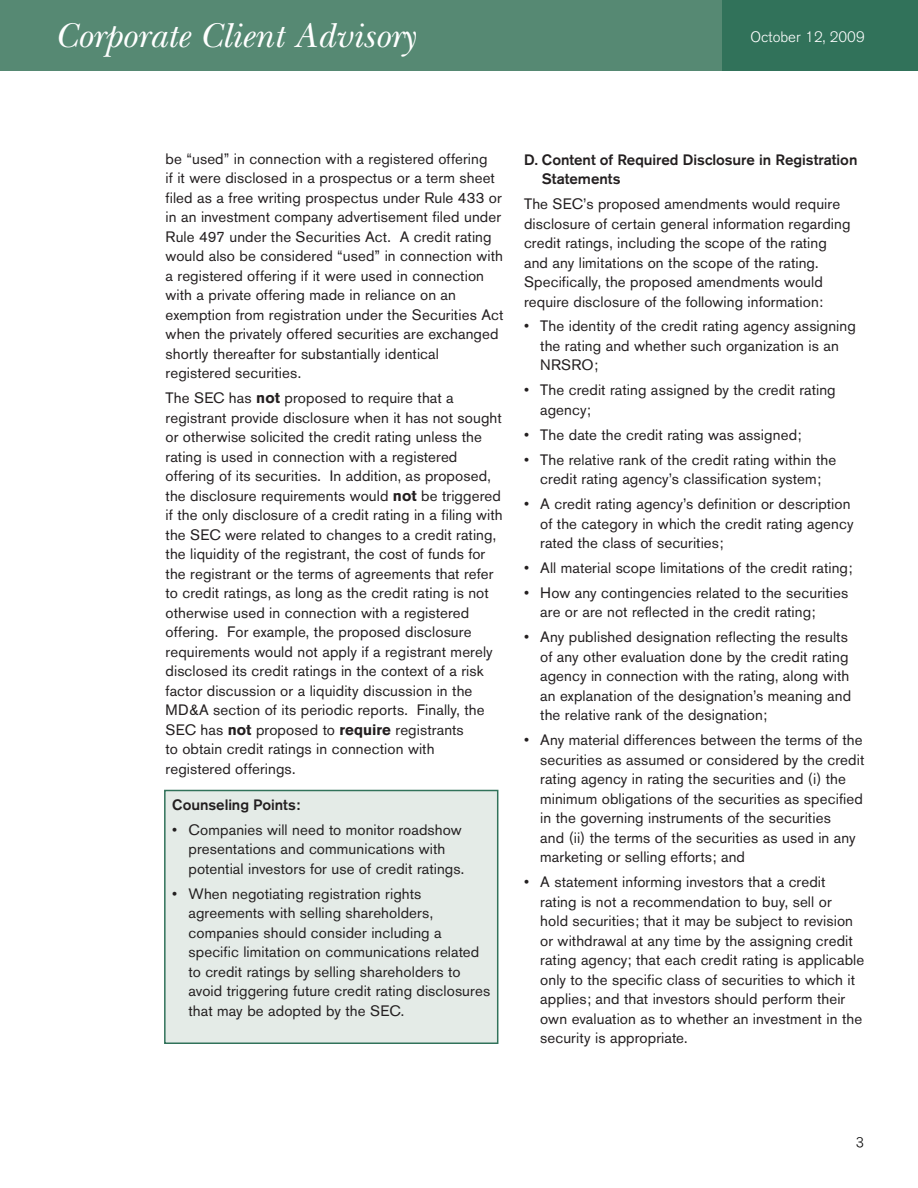
<style>
.page{position:relative;width:918px;height:1188px;background:#fff}
.page>*{position:absolute;margin:0;border:0;box-sizing:border-box;transform-origin:0 0}
.t1{font:36px "New Baskerville Italic Os F";color:#fff}
.t2{font:15px/19.5px "Akzidenz Grotesk BE";letter-spacing:.01em;color:#231f20}
.t3{font:500 15px/19.5px "Akzidenz Grotesk BE";letter-spacing:-.005em;color:#231f20}
.t4{font:300 15px "Akzidenz Grotesk BE";color:#fff}
.t5{font:15px "Akzidenz Grotesk BE Light Os F";color:#000}
.s1{font-weight:700}
</style>
<div class="page">
<div style="left:0;top:0;width:879px;height:71px;background:#568973"></div>
<div style="left:723px;top:0;width:195px;height:71px;background:#31725a"></div>
<div style="left:165px;top:791px;width:333px;height:252px;background:#e4ebe7"></div>
<div style="left:164px;top:790px;width:334px;height:254px;border:2px solid #31725a"></div>
<h1 class="t1" style="left:54px;top:15px;width:363px">Corporate Client Advisory</h1>
<p class="t4" style="left:751px;top:28px;width:116px">October 12, 2009</p>
<p class="t2" style="left:166px;top:149px;width:339px">be “used” in connection with a registered offering<br>if it were disclosed in a prospectus or a term sheet filed as a free writing prospectus under Rule 433 or in an investment company advertisement filed under Rule 497 under the Securities Act. A credit rating would also be considered “used” in connection with a registered offering if it were used in connection with a private offering made in reliance on an exemption from registration under the Securities Act when the privately offered securities are exchanged shortly thereafter for substantially identical registered securities.</p>
<p class="t2" style="left:166px;top:388px;width:339px">The SEC has <span class="s1">not</span> proposed to require that a registrant provide disclosure when it has not sought or otherwise solicited the credit rating unless the rating is used in connection with a registered offering of its securities. In addition, as proposed, the disclosure requirements would <span class="s1">not</span> be triggered if the only disclosure of a credit rating in a filing with the SEC were related to changes to a credit rating, the liquidity of the registrant, the cost of funds for the registrant or the terms of agreements that refer to credit ratings, as long as the credit rating is not otherwise used in connection with a registered offering. For example, the proposed disclosure requirements would not apply if a registrant merely disclosed its credit ratings in the context of a risk factor discussion or a liquidity discussion in the MD&amp;A section of its periodic reports. Finally, the SEC has <span class="s1">not</span> proposed to <span class="s1">require</span> registrants<br>to obtain credit ratings in connection with registered offerings.</p>
<p class="t3" style="left:172px;top:795px;width:129px">Counseling Points:</p>
<p class="t2" style="left:189px;top:820px;width:277px;text-indent:-16px">• Companies will need to monitor roadshow presentations and communications with potential investors for use of credit ratings.</p>
<p class="t2" style="left:189px;top:884px;width:303px;text-indent:-16px">• When negotiating registration rights agreements with selling shareholders, companies should consider including a specific limitation on communications related to credit ratings by selling shareholders to avoid triggering future credit rating disclosures that may be adopted by the SEC.</p>
<p class="t3" style="left:542px;top:150px;width:317px;text-indent:-18px">D. Content of Required Disclosure in Registration<br>Statements</p>
<p class="t2" style="left:524px;top:194px;width:328px">The SEC’s proposed amendments would require disclosure of certain general information regarding credit ratings, including the scope of the rating and any limitations on the scope of the rating.<br>Specifically, the proposed amendments would require disclosure of the following information:</p>
<p class="t2" style="left:540px;top:316px;width:317px;text-indent:-16px">• The identity of the credit rating agency assigning the rating and whether such organization is an<br>NRSRO;</p>
<p class="t2" style="left:540px;top:380px;width:297px;text-indent:-16px">• The credit rating assigned by the credit rating agency;</p>
<p class="t2" style="left:524px;top:425px;width:279px">• The date the credit rating was assigned;</p>
<p class="t2" style="left:524px;top:450px;width:314px;text-align:center">• The relative rank of the credit rating within the credit rating agency’s classification system;</p>
<p class="t2" style="left:540px;top:494px;width:315px;text-indent:-16px">• A credit rating agency’s definition or description of the category in which the credit rating agency rated the class of securities;</p>
<p class="t2" style="left:524px;top:558px;width:330px">• All material scope limitations of the credit rating;</p>
<p class="t2" style="left:540px;top:583px;width:310px;text-indent:-16px">• How any contingencies related to the securities are or are not reflected in the credit rating;</p>
<p class="t2" style="left:540px;top:627px;width:312px;text-indent:-16px">• Any published designation reflecting the results of any other evaluation done by the credit rating agency in connection with the rating, along with an explanation of the designation’s meaning and the relative rank of the designation;</p>
<p class="t2" style="left:540px;top:730px;width:326px;text-indent:-16px">• Any material differences between the terms of the securities as assumed or considered by the credit rating agency in rating the securities and (i) the minimum obligations of the securities as specified in the governing instruments of the securities<br>and (ii) the terms of the securities as used in any marketing or selling efforts; and</p>
<p class="t2" style="left:540px;top:872px;width:326px;text-indent:-16px">• A statement informing investors that a credit rating is not a recommendation to buy, sell or<br>hold securities; that it may be subject to revision or withdrawal at any time by the assigning credit rating agency; that each credit rating is applicable only to the specific class of securities to which it applies; and that investors should perform their own evaluation as to whether an investment in the security is appropriate.</p>
<p class="t5" style="left:856px;top:1132px;width:9px">3</p>
</div>
